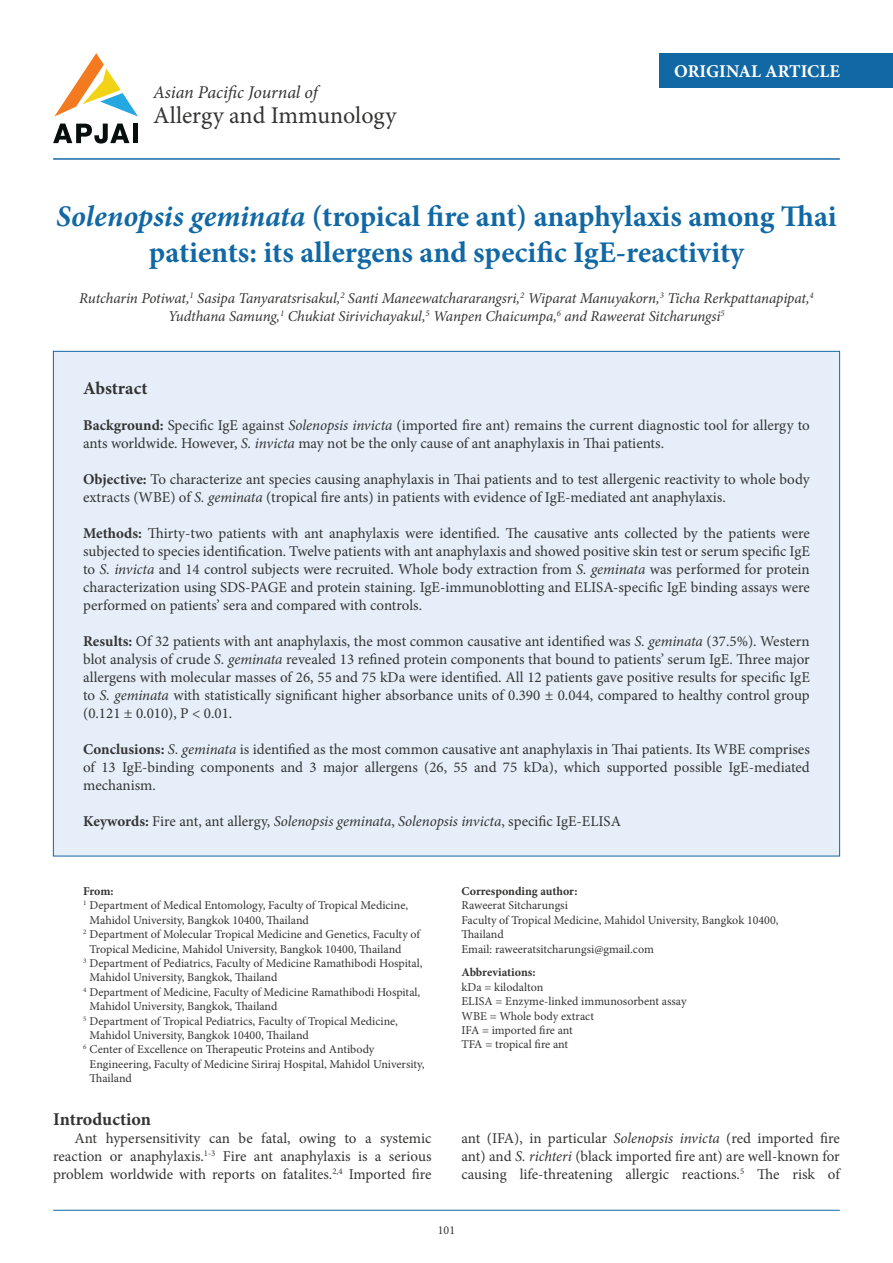
<style>
.page{position:relative;width:893px;height:1263px;background:#fff}
.page>*{position:absolute;margin:0;border:0;box-sizing:border-box;transform-origin:0 0}
.t1{font:700 30px/36px "Minion Pro";color:#1168a4;text-align:center}
.t2{font:24px "Minion Pro";color:#343433}
.t3{font:italic 18px "Minion Pro";letter-spacing:-.01em;color:#343433}
.t4{font:700 18px "Minion Pro";letter-spacing:-.005em;color:#343433}
.t5{font:700 18px "Minion Pro";color:#fff}
.t6{font:15px/18px "Minion Pro";color:#343433;text-align:justify}
.t7{font:italic 15px/18px "Minion Pro";letter-spacing:-.01em;color:#343433;text-align:center}
.t8{font:12px/14.4px "Minion Pro";color:#343433}
.t9{font:700 12px "Minion Pro";letter-spacing:-.005em;color:#343433}
.s1{font-style:italic}
.s2{font-weight:700}
</style>
<div class="page">
<hr style="left:53px;top:1210px;width:787px;height:1px;background:#1168a4">
<div style="left:53px;top:351px;width:787px;height:505px;background:#e5eef9;border:1px solid #1168a4"></div>
<div style="left:659px;top:53px;width:234px;height:34px;background:#1168a4"></div>
<svg style="left:54px;top:53px;width:84px;height:63px"></svg>
<div style="left:133px;top:124px;width:5px;height:19px;background:#080d0d"></div>
<svg style="left:53px;top:123px;width:76px;height:21px"></svg>
<hr style="left:53px;top:158px;width:787px;height:2px;background:#1168a4">
<p class="t3" style="left:153px;top:80px;width:166px">Asian Pacific Journal of</p>
<h2 class="t2" style="left:153px;top:100px;width:245px">Allergy and Immunology</h2>
<p class="t5" style="left:674px;top:58px;width:167px">ORIGINAL ARTICLE</p>
<h1 class="t1" style="left:56px;top:198px;width:782px"><span class="s1">Solenopsis geminata</span> (tropical fire ant) anaphylaxis among Thai patients: its allergens and specific IgE-reactivity</h1>
<p class="t7" style="left:79px;top:289px;width:736px">Rutcharin Potiwat,<sup>1</sup> Sasipa Tanyaratsrisakul,<sup>2</sup> Santi Maneewatchararangsri,<sup>2</sup> Wiparat Manuyakorn,<sup>3</sup> Ticha Rerkpattanapipat,<sup>4<br></sup>Yudthana Samung,<sup>1</sup> Chukiat Sirivichayakul,<sup>5</sup> Wanpen Chaicumpa,<sup>6</sup> and Raweerat Sitcharungsi<sup>5</sup></p>
<p class="t4" style="left:83px;top:376px;width:66px">Abstract</p>
<p class="t6" style="left:83px;top:416px;width:728px"><span class="s2">Background:</span> Specific IgE against <span class="s1">Solenopsis invicta</span> (imported fire ant) remains the current diagnostic tool for allergy to ants worldwide. However, <span class="s1">S. invicta</span> may not be the only cause of ant anaphylaxis in Thai patients.</p>
<p class="t6" style="left:83px;top:470px;width:728px"><span class="s2">Objective:</span> To characterize ant species causing anaphylaxis in Thai patients and to test allergenic reactivity to whole body extracts (WBE) of <span class="s1">S. geminata</span> (tropical fire ants) in patients with evidence of IgE-mediated ant anaphylaxis.</p>
<p class="t6" style="left:83px;top:524px;width:728px"><span class="s2">Methods:</span> Thirty-two patients with ant anaphylaxis were identified. The causative ants collected by the patients were subjected to species identification. Twelve patients with ant anaphylaxis and showed positive skin test or serum specific IgE to <span class="s1">S. invicta</span> and 14 control subjects were recruited. Whole body extraction from <span class="s1">S. geminata</span> was performed for protein characterization using SDS-PAGE and protein staining. IgE-immunoblotting and ELISA-specific IgE binding assays were performed on patients’ sera and compared with controls.</p>
<p class="t6" style="left:83px;top:632px;width:728px"><span class="s2">Results:</span> Of 32 patients with ant anaphylaxis, the most common causative ant identified was <span class="s1">S. geminata</span> (37.5%). Western blot analysis of crude <span class="s1">S. geminata</span> revealed 13 refined protein components that bound to patients’ serum IgE. Three major allergens with molecular masses of 26, 55 and 75 kDa were identified. All 12 patients gave positive results for specific IgE to <span class="s1">S. geminata</span> with statistically significant higher absorbance units of 0.390 ± 0.044, compared to healthy control group (0.121 ± 0.010), P &lt; 0.01.</p>
<p class="t6" style="left:83px;top:740px;width:728px"><span class="s2">Conclusions:</span> <span class="s1">S. geminata</span> is identified as the most common causative ant anaphylaxis in Thai patients. Its WBE comprises of 13 IgE-binding components and 3 major allergens (26, 55 and 75 kDa), which supported possible IgE-mediated mechanism.</p>
<p class="t6" style="left:83px;top:812px;width:539px"><span class="s2">Keywords:</span> Fire ant, ant allergy, <span class="s1">Solenopsis geminata</span>, <span class="s1">Solenopsis invicta</span>, specific IgE-ELISA</p>
<p class="t9" style="left:83px;top:883px;width:32px">From:</p>
<p class="t8" style="left:83px;top:898px;width:326px"><sup>1</sup> Department of Medical Entomology, Faculty of Tropical Medicine,</p>
<p class="t8" style="left:90px;top:913px;width:221px">Mahidol University, Bangkok 10400, Thailand</p>
<p class="t8" style="left:83px;top:927px;width:338px"><sup>2</sup> Department of Molecular Tropical Medicine and Genetics, Faculty of</p>
<p class="t8" style="left:90px;top:942px;width:314px">Tropical Medicine, Mahidol University, Bangkok 10400, Thailand</p>
<p class="t8" style="left:83px;top:956px;width:341px"><sup>3</sup> Department of Pediatrics, Faculty of Medicine Ramathibodi Hospital,</p>
<p class="t8" style="left:90px;top:970px;width:189px">Mahidol University, Bangkok, Thailand</p>
<p class="t8" style="left:83px;top:985px;width:339px"><sup>4</sup> Department of Medicine, Faculty of Medicine Ramathibodi Hospital,</p>
<p class="t8" style="left:90px;top:999px;width:189px">Mahidol University, Bangkok, Thailand</p>
<p class="t8" style="left:83px;top:1014px;width:316px"><sup>5</sup> Department of Tropical Pediatrics, Faculty of Tropical Medicine,</p>
<p class="t8" style="left:90px;top:1028px;width:221px">Mahidol University, Bangkok 10400, Thailand</p>
<p class="t8" style="left:83px;top:1042px;width:293px"><sup>6</sup> Center of Excellence on Therapeutic Proteins and Antibody</p>
<p class="t8" style="left:90px;top:1057px;width:337px">Engineering, Faculty of Medicine Siriraj Hospital, Mahidol University,</p>
<p class="t8" style="left:90px;top:1071px;width:44px">Thailand</p>
<p class="t4" style="left:53px;top:1107px;width:99px">Introduction</p>
<p class="t6" style="left:53px;top:1129px;width:380px;text-indent:21px">Ant hypersensitivity can be fatal, owing to a systemic reaction or anaphylaxis.<sup>1-3</sup> Fire ant anaphylaxis is a serious problem worldwide with reports on fatalites.<sup>2,4</sup> Imported fire</p>
<p class="t9" style="left:461px;top:883px;width:117px">Corresponding author:</p>
<p class="t8" style="left:461px;top:898px;width:319px">Raweerat Sitcharungsi<br>Faculty of Tropical Medicine, Mahidol University, Bangkok 10400, Thailand<br>Email: raweeratsitcharungsi@gmail.com</p>
<p class="t9" style="left:461px;top:964px;width:75px">Abbreviations:</p>
<p class="t8" style="left:461px;top:980px;width:227px">kDa = kilodalton<br>ELISA = Enzyme-linked immunosorbent assay<br>WBE = Whole body extract<br>IFA = imported fire ant<br>TFA = tropical fire ant</p>
<p class="t6" style="left:461px;top:1129px;width:380px">ant (IFA), in particular <span class="s1">Solenopsis invicta</span> (red imported fire ant) and <span class="s1">S. richteri</span> (black imported fire ant) are well-known for causing life-threatening allergic reactions.<sup>5</sup> The risk of</p>
<p class="t8" style="left:438px;top:1222px;width:19px">101</p>
</div>
